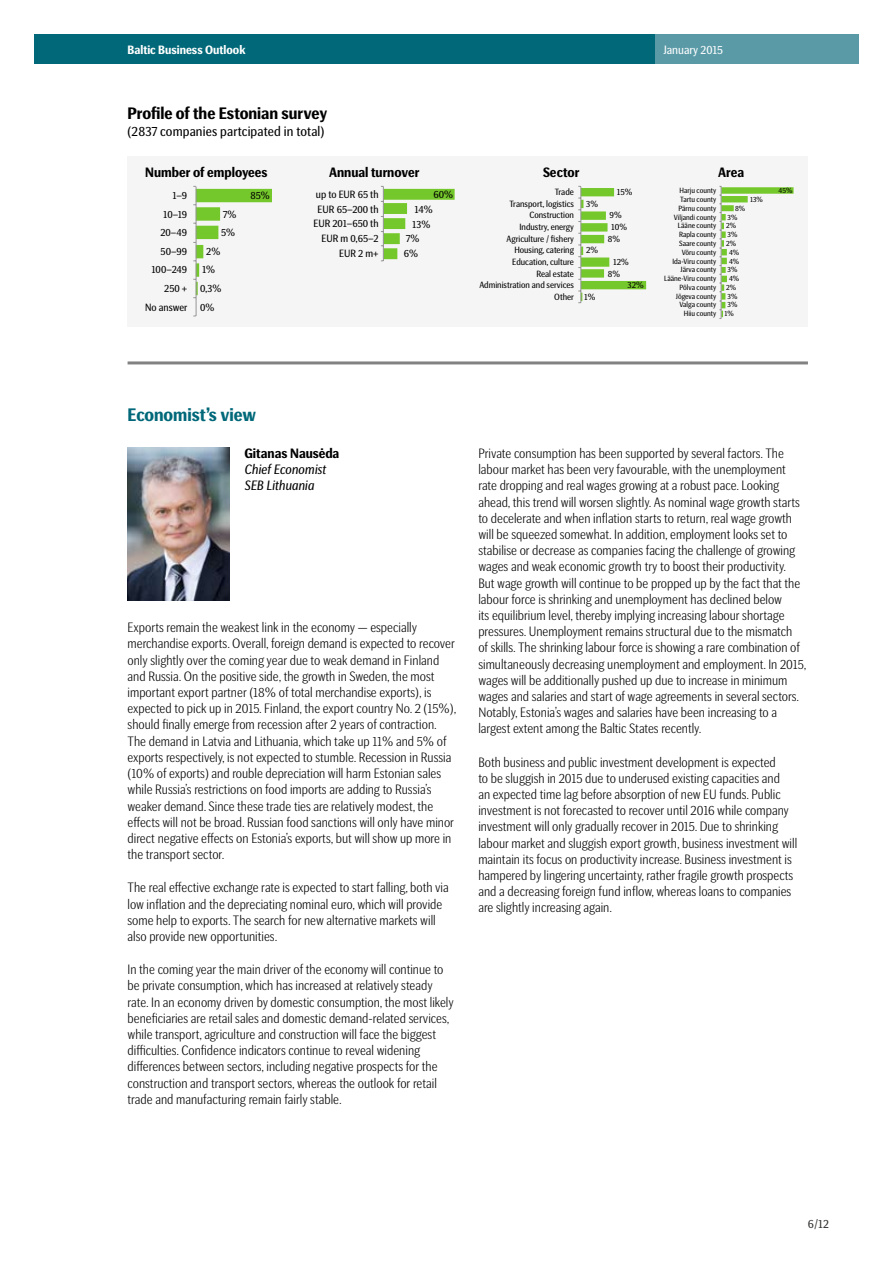
<style>
.page{position:relative;width:893px;height:1263px;background:#fff}
.page>*{position:absolute;margin:0;border:0;box-sizing:border-box;transform-origin:0 0}
.t1{font:700 18px "SEB Basic CY";color:#006879}
.t2{font:700 16.5px "SEB Basic CY";color:#000}
.t3{font:300 13.5px/16.2px "SEB Basic CY";color:#000}
.t4{font:700 13.5px "SEB Basic CY";color:#000}
.t5{font:13.5px "SEB Basic CY";letter-spacing:.01em;color:#000}
.t6{font:italic 13.5px/16.2px "SEB Basic CY";color:#000}
.t7{font:700 12px "SEB Basic CY";color:#fff}
.t8{font:12px "SEB Basic CY";color:#fff}
.t9{font:12px "SEB Basic CY";color:#323231}
.t10{font:10.5px/18.6px "SEB Basic CY";color:#000;text-align:right}
.t11{font:9px/11.7px "SEB Basic CY";color:#000;text-align:right}
.t12{font:7.5px/8.7px "SEB Basic CY";color:#000;text-align:right}
</style>
<div class="page">
<div style="left:655px;top:34px;width:204px;height:30px;background:#5a9aa7"></div>
<div style="left:34px;top:34px;width:621px;height:30px;background:#006879"></div>
<hr style="left:128px;top:361px;width:680px;height:3px;background:#818281">
<img style="left:128px;top:447px;width:102px;height:154px">
<div style="left:128px;top:157px;width:680px;height:170px;background:#f5f5f6"></div>
<hr style="left:196px;top:187px;width:1px;height:129px;background:#959596">
<svg style="left:193px;top:186px;width:79px;height:112px"></svg>
<svg style="left:381px;top:186px;width:74px;height:75px"></svg>
<svg style="left:578px;top:186px;width:68px;height:117px"></svg>
<svg style="left:719px;top:186px;width:75px;height:133px"></svg>
<p class="t7" style="left:128px;top:43px;width:119px">Baltic Business Outlook</p>
<p class="t8" style="left:663px;top:43px;width:61px">January 2015</p>
<p class="t2" style="left:128px;top:104px;width:201px">Profile of the Estonian survey</p>
<p class="t5" style="left:128px;top:123px;width:198px">(2837 companies partcipated in total)</p>
<p class="t4" style="left:145px;top:165px;width:124px">Number of employees</p>
<p class="t10" style="left:145px;top:186px;width:44px">1–9<br>10–19<br>20–49<br>50–99<br>100–249<br>250 +<br>No answer</p>
<p class="t10" style="left:250px;top:186px;width:21px">85%</p>
<p class="t4" style="left:329px;top:165px;width:92px">Annual turnover</p>
<p class="t10" style="left:313px;top:187px;width:67px;line-height:14.7px">up to EUR 65 th<br>EUR 65–200 th<br>EUR 201–650 th<br>EUR m 0,65–2<br>EUR 2 m+</p>
<p class="t10" style="left:433px;top:186px;width:21px">60%</p>
<p class="t10" style="left:414px;top:200px;width:20px">14%</p>
<p class="t10" style="left:412px;top:215px;width:20px">13%</p>
<p class="t10" style="left:406px;top:230px;width:15px">7%</p>
<p class="t10" style="left:404px;top:244px;width:16px">6%</p>
<p class="t10" style="left:221px;top:205px;width:17px;text-align:left">7%<br>5%</p>
<p class="t10" style="left:200px;top:242px;width:23px;text-align:left;text-indent:6px">2%<br>1%<br>0,3%<br>0%</p>
<p class="t4" style="left:543px;top:165px;width:38px">Sector</p>
<p class="t11" style="left:479px;top:186px;width:96px">Trade<br>Transport, logistics<br>Construction<br>Industry, energy<br>Agriculture / fishery<br>Housing, catering<br>Education, culture<br>Real estate<br>Administration and services<br>Other</p>
<p class="t11" style="left:617px;top:186px;width:17px">15%</p>
<p class="t11" style="left:586px;top:198px;width:13px">3%</p>
<p class="t11" style="left:610px;top:210px;width:14px">9%</p>
<p class="t11" style="left:611px;top:221px;width:17px">10%</p>
<p class="t11" style="left:608px;top:233px;width:14px">8%</p>
<p class="t11" style="left:586px;top:245px;width:14px">2%</p>
<p class="t11" style="left:613px;top:256px;width:17px">12%</p>
<p class="t11" style="left:608px;top:268px;width:14px">8%</p>
<p class="t11" style="left:627px;top:279px;width:18px">32%</p>
<p class="t11" style="left:584px;top:291px;width:13px">1%</p>
<p class="t4" style="left:718px;top:165px;width:27px">Area</p>
<p class="t12" style="left:664px;top:187px;width:54px">Harju county<br>Tartu county<br>Pärnu county<br>Viljandi county<br>Lääne county<br>Rapla county<br>Saare county<br>Võru county<br>Ida-Viru county<br>Järva county<br>Lääne-Viru county<br>Põlva county<br>Jõgeva county<br>Valga county<br>Hiiu county</p>
<p class="t12" style="left:778px;top:187px;width:15px">45%</p>
<p class="t12" style="left:750px;top:195px;width:14px">13%</p>
<p class="t12" style="left:735px;top:204px;width:12px">8%</p>
<p class="t12" style="left:727px;top:213px;width:11px">3%</p>
<p class="t12" style="left:726px;top:222px;width:12px">2%</p>
<p class="t12" style="left:727px;top:230px;width:11px">3%</p>
<p class="t12" style="left:726px;top:239px;width:12px">2%</p>
<p class="t12" style="left:729px;top:248px;width:12px">4%</p>
<p class="t12" style="left:729px;top:257px;width:12px">4%</p>
<p class="t12" style="left:727px;top:266px;width:11px">3%</p>
<p class="t12" style="left:729px;top:274px;width:12px">4%</p>
<p class="t12" style="left:726px;top:283px;width:12px">2%</p>
<p class="t12" style="left:727px;top:292px;width:11px">3%</p>
<p class="t12" style="left:727px;top:301px;width:11px">3%</p>
<p class="t12" style="left:724px;top:309px;width:11px">1%</p>
<h1 class="t1" style="left:128px;top:404px;width:130px">Economist’s view</h1>
<p class="t4" style="left:244px;top:446px;width:96px">Gitanas Nausėda</p>
<p class="t6" style="left:244px;top:462px;width:83px">Chief Economist<br>SEB Lithuania</p>
<p class="t3" style="left:128px;top:620px;width:330px">Exports remain the weakest link in the economy — especially merchandise exports. Overall, foreign demand is expected to recover only slightly over the coming year due to weak demand in Finland and Russia. On the positive side, the growth in Sweden, the most important export partner (18% of total merchandise exports), is expected to pick up in 2015. Finland, the export country No. 2 (15%), should finally emerge from recession after 2 years of contraction.<br>The demand in Latvia and Lithuania, which take up 11% and 5% of exports respectively, is not expected to stumble. Recession in Russia (10% of exports) and rouble depreciation will harm Estonian sales while Russia’s restrictions on food imports are adding to Russia’s weaker demand. Since these trade ties are relatively modest, the effects will not be broad. Russian food sanctions will only have minor direct negative effects on Estonia’s exports, but will show up more in the transport sector.</p>
<p class="t3" style="left:128px;top:880px;width:323px">The real effective exchange rate is expected to start falling, both via low inflation and the depreciating nominal euro, which will provide some help to exports. The search for new alternative markets will also provide new opportunities.</p>
<p class="t3" style="left:128px;top:962px;width:328px">In the coming year the main driver of the economy will continue to be private consumption, which has increased at relatively steady rate. In an economy driven by domestic consumption, the most likely beneficiaries are retail sales and domestic demand-related services, while transport, agriculture and construction will face the biggest difficulties. Confidence indicators continue to reveal widening differences between sectors, including negative prospects for the construction and transport sectors, whereas the outlook for retail trade and manufacturing remain fairly stable.</p>
<p class="t3" style="left:478px;top:445px;width:329px">Private consumption has been supported by several factors. The labour market has been very favourable, with the unemployment rate dropping and real wages growing at a robust pace. Looking ahead, this trend will worsen slightly. As nominal wage growth starts to decelerate and when inflation starts to return, real wage growth will be squeezed somewhat. In addition, employment looks set to stabilise or decrease as companies facing the challenge of growing wages and weak economic growth try to boost their productivity.<br>But wage growth will continue to be propped up by the fact that the labour force is shrinking and unemployment has declined below<br>its equilibrium level, thereby implying increasing labour shortage pressures. Unemployment remains structural due to the mismatch<br>of skills. The shrinking labour force is showing a rare combination of simultaneously decreasing unemployment and employment. In 2015, wages will be additionally pushed up due to increase in minimum wages and salaries and start of wage agreements in several sectors.<br>Notably, Estonia’s wages and salaries have been increasing to a largest extent among the Baltic States recently.</p>
<p class="t3" style="left:478px;top:754px;width:320px">Both business and public investment development is expected<br>to be sluggish in 2015 due to underused existing capacities and<br>an expected time lag before absorption of new EU funds. Public investment is not forecasted to recover until 2016 while company investment will only gradually recover in 2015. Due to shrinking labour market and sluggish export growth, business investment will maintain its focus on productivity increase. Business investment is hampered by lingering uncertainty, rather fragile growth prospects and a decreasing foreign fund inflow, whereas loans to companies are slightly increasing again.</p>
<p class="t9" style="left:808px;top:1217px;width:23px">6/12</p>
</div>
